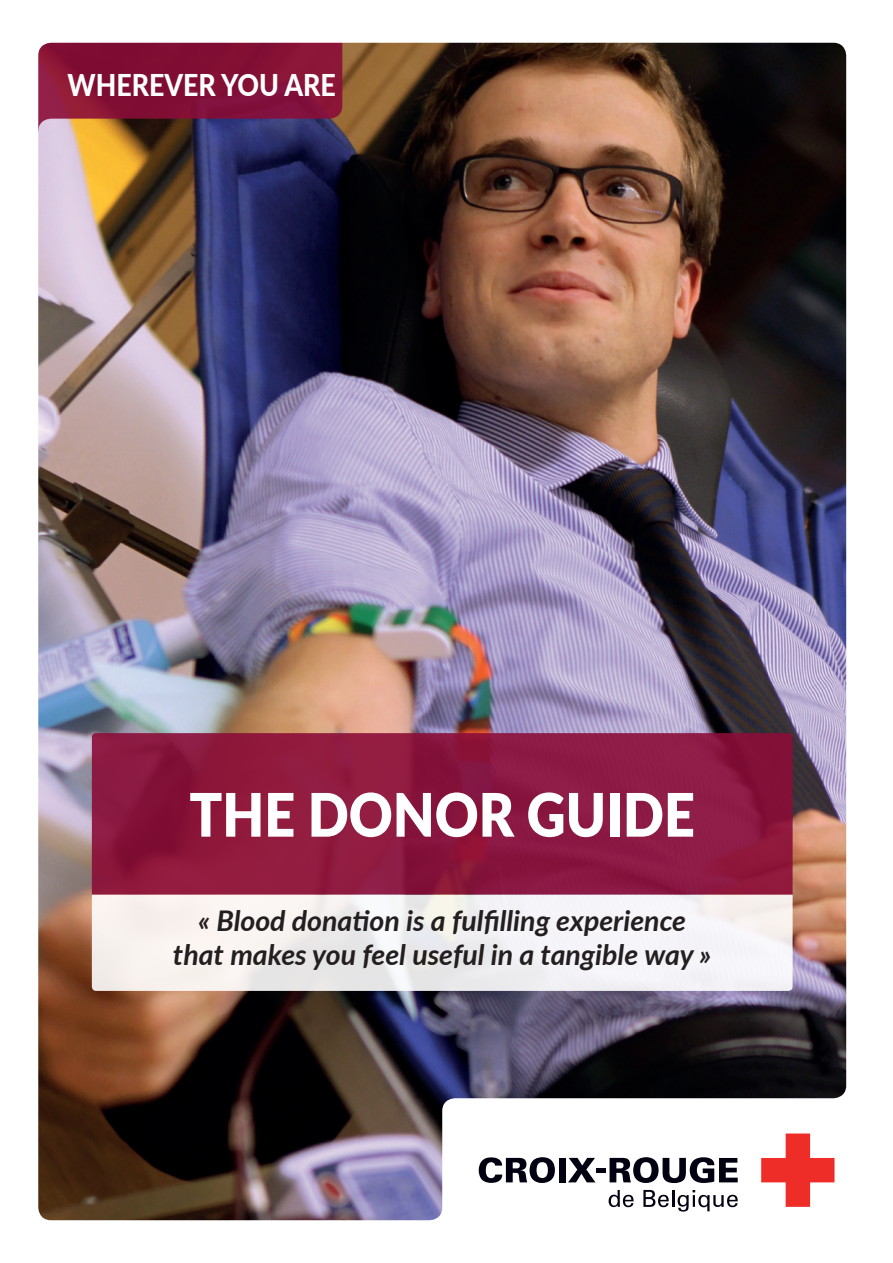
<style>
.page{position:relative;width:893px;height:1263px;background:#fff}
.page>*{position:absolute;margin:0;border:0;box-sizing:border-box;transform-origin:0 0}
.t1{font:900 60px "Lato";color:#fff;scale:.9 1}
.t2{font:800 30px "Lato";color:#fff;scale:.89 1}
.t3{font:italic 700 28.5px/34.2px "Lato";color:#231f20;text-align:center}
</style>
<div class="page">
<img style="left:38px;top:42px;width:809px;height:1179px">
<div style="left:455px;top:1109px;width:404px;height:122px;background:#fff"></div>
<svg style="left:761px;top:1133px;width:73px;height:74px"></svg>
<svg style="left:479px;top:1157px;width:76px;height:26px"></svg>
<div style="left:558px;top:1158px;width:7px;height:24px;background:#010111"></div>
<svg style="left:568px;top:1157px;width:170px;height:26px"></svg>
<svg style="left:609px;top:1190px;width:25px;height:17px"></svg>
<svg style="left:643px;top:1190px;width:95px;height:21px"></svg>
<svg style="left:92px;top:733px;width:701px;height:162px;background:#8c183f"></svg>
<svg style="left:92px;top:895px;width:701px;height:96px;fill:#f5f2f1"></svg>
<p class="t2" style="left:68px;top:63px;width:303px">WHEREVER YOU ARE</p>
<h1 class="t1" style="left:189px;top:770px;width:563px">THE DONOR GUIDE</h1>
<p class="t3" style="left:173px;top:902px;width:540px">« Blood donation is a fulfilling experience that makes you feel useful in a tangible way »</p>
</div>
